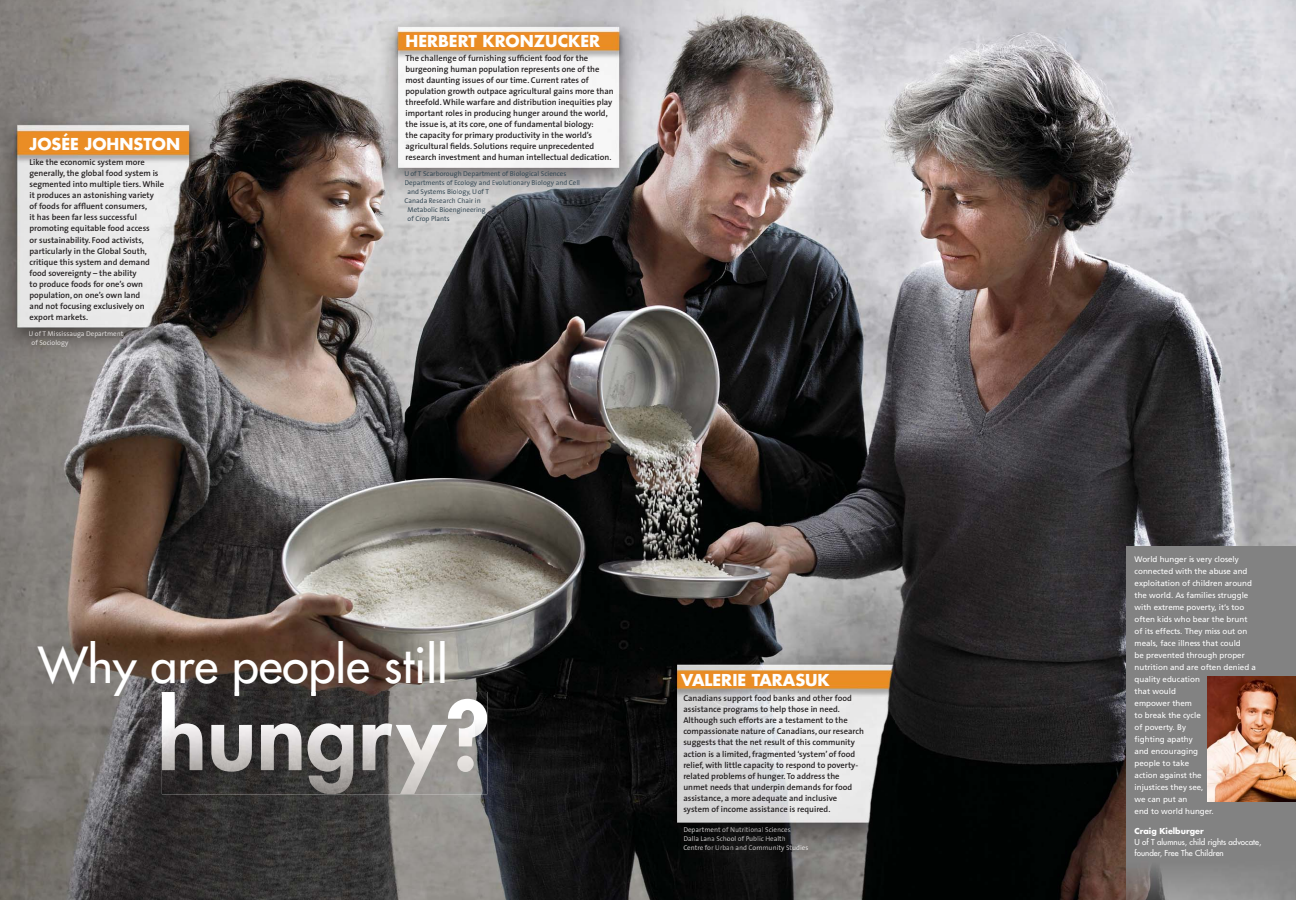
<style>
.page{position:relative;width:1296px;height:901px;background:#fff}
.page>*{position:absolute;margin:0;border:0;box-sizing:border-box;transform-origin:0 0}
.t1{font:48.4px "Futura";color:#fff}
.t2{font:700 16px "Futura";color:#fff}
.t3{font:600 8.5px/11px "The Sans";color:#231f20}
.t4{font:8px/12px "Frutiger";color:#fff}
.t5{font:8px/11px "Futura";color:#fff}
.t6{font:7px/9px "The Sans";color:#c6c4c4}
.t7{font:7px "The Sans";color:#394c58}
.t8{font:7px "The Sans";color:#364a56}
.t9{font:7px "The Sans";color:#334854}
.t10{font:7px/9px "The Sans";color:#dddbda}
.t11{font:7px "The Sans";color:#384c57}
.s1{color:#dbd8d7}
.s2{color:#d9d6d5}
.s3{color:#dcd9d8}
.s4{color:#d9d7d6}
.s5{color:#dad7d6}
.s6{color:#dbd8d6}
.s7{color:#dcdada}
.s8{color:#dedcdb}
.s9{color:#dfdcdb}
.s10{color:#e0dedd}
.s11{color:#e0dddc}
.s12{color:#344954}
.s13{color:#344854}
.s14{color:#354955}
.s15{color:#364b56}
.s16{color:#384b57}
.s17{color:#374b57}
.s18{color:#394b57}
.s19{color:#384c58}
.s20{color:#394c58}
.s21{color:#3a4c58}
.s22{color:#c5c3c3}
.s23{color:#c7c4c4}
.s24{color:#c8c6c5}
.s25{color:#c8c6c6}
.s26{color:#c7c5c7}
.s27{color:#c7c5c6}
.s28{color:#e3e1e0}
.s29{color:#e6e4e3}
.s30{font-weight:700}
</style>
<div class="page">
<img style="left:0;top:0;width:1295px;height:899px">
<img style="left:162px;top:692px;width:325px;height:102px">
<img style="left:176px;top:692px;width:269px;height:3px">
<hr style="left:235px;top:692px;width:81px;height:3px;background:#fff">
<img style="left:162px;top:692px;width:14px;height:3px">
<img style="left:1126px;top:546px;width:169px;height:353px">
<img style="left:1208px;top:676px;width:87px;height:125px">
<img style="left:29px;top:331px;width:95px;height:7px">
<img style="left:32px;top:340px;width:36px;height:7px">
<img style="left:405px;top:171px;width:161px;height:7px">
<img style="left:405px;top:180px;width:175px;height:7px">
<img style="left:408px;top:189px;width:81px;height:7px">
<img style="left:405px;top:198px;width:76px;height:5px">
<img style="left:408px;top:207px;width:78px;height:7px">
<img style="left:408px;top:216px;width:41px;height:7px">
<img style="left:684px;top:827px;width:106px;height:6px">
<img style="left:684px;top:836px;width:101px;height:5px">
<img style="left:684px;top:845px;width:124px;height:7px">
<h2 class="t2" style="left:30px;top:137px;width:152px">JOSÉE JOHNSTON</h2>
<p class="t3" style="left:30px;top:158px;width:136px">Like the economic system more generally, the global food system is segmented into multiple tiers. While it produces an astonishing variety<br>of foods for affluent consumers,<br>it has been far less successful promoting equitable food access<br>or sustainability. Food activists, particularly in the Global South, critique this system and demand food sovereignty – the ability<br>to produce foods for one’s own population, on one’s own land<br>and not focusing exclusively on export markets.</p>
<p class="t10" style="left:32px;top:330px;width:93px;text-indent:-3px"><span class="s1">U o</span><span class="s2">f T</span> <span class="s3">Mi</span><span class="s4">ssi</span><span class="s5">ssa</span>uga <span class="s6">De</span>par<span class="s7">tme</span><span class="s8">nt </span><span class="s9">of Soc</span><span class="s10">iol</span><span class="s11">ogy</span></p>
<h2 class="t2" style="left:406px;top:34px;width:196px">HERBERT KRONZUCKER</h2>
<p class="t3" style="left:406px;top:54px;width:210px">The challenge of furnishing sufficient food for the burgeoning human population represents one of the most daunting issues of our time. Current rates of population growth outpace agricultural gains more than threefold. While warfare and distribution inequities play important roles in producing hunger around the world, the issue is, at its core, one of fundamental biology:<br>the capacity for primary productivity in the world’s agricultural fields. Solutions require unprecedented research investment and human intellectual dedication.</p>
<p class="t9" style="left:405px;top:171px;width:163px"><span class="s12">U of T</span> Sc<span class="s13">arb</span><span class="s14">oro</span><span class="s12">ugh De</span><span class="s14">par</span><span class="s13">tme</span><span class="s12">nt</span> <span class="s13">of Bio</span>logica<span class="s13">l S</span>ciences</p>
<p class="t8" style="left:405px;top:180px;width:177px">Depart<span class="s15">ment</span><span class="s16">s</span> <span class="s15">of Eco</span>log<span class="s15">y a</span>nd Evolutionary <span class="s17">Bi</span>ology and Cell</p>
<p class="t11" style="left:408px;top:189px;width:83px"><span class="s16">and</span> <span class="s18">Sy</span><span class="s19">ste</span>ms Bio<span class="s20">logy,</span> U of T</p>
<p class="t7" style="left:405px;top:198px;width:78px">Canada Re<span class="s21">search Ch</span>air in</p>
<p class="t7" style="left:408px;top:207px;width:80px"><span class="s16">Met</span><span class="s19">abo</span>lic Bioengineering</p>
<p class="t7" style="left:408px;top:216px;width:44px">of Crop Plants</p>
<h1 class="t1" style="left:38px;top:640px;width:411px">Why are people still</h1>
<h2 class="t2" style="left:681px;top:673px;width:150px">VALERIE TARASUK</h2>
<p class="t3" style="left:683px;top:694px;width:182px">Canadians support food banks and other food assistance programs to help those in need.<br>Although such efforts are a testament to the compassionate nature of Canadians, our research suggests that the net result of this community action is a limited, fragmented ‘system’ of food relief, with little capacity to respond to poverty&shy;related problems of hunger. To address the unmet needs that underpin demands for food assistance, a more adequate and inclusive system of income assistance is required.</p>
<p class="t6" style="left:683px;top:826px;width:127px"><span class="s22">Depart</span>ment o<span class="s23">f N</span><span class="s24">utr</span><span class="s25">iti</span><span class="s23">ona</span>l Scie<span class="s23">nce</span><span class="s26">s<br></span>Dalla Lana S<span class="s25">chool of Pub</span><span class="s24">lic He</span>alt<span class="s23">h<br>Cen</span>tre <span class="s23">for Urba</span><span class="s25">n and Com</span><span class="s24">mun</span>ity <span class="s27">St</span><span class="s28">udi</span><span class="s29">es</span></p>
<p class="t4" style="left:1134px;top:553px;width:123px">World hunger is very closely connected with the abuse and exploitation of children around the world. As families struggle with extreme poverty, it’s too often kids who bear the brunt of its effects. They miss out on meals, face illness that could<br>be prevented through proper nutrition and are often denied a quality education<br>that would<br>empower them<br>to break the cycle<br>of poverty. By<br>fighting apathy<br>and encouraging<br>people to take<br>action against the<br>injustices they see,<br>we can put an<br>end to world hunger.</p>
<p class="t5" style="left:1134px;top:826px;width:128px"><span class="s30">Craig Kielburger<br></span>U of T alumnus, child rights advocate, founder, Free The Children</p>
</div>
